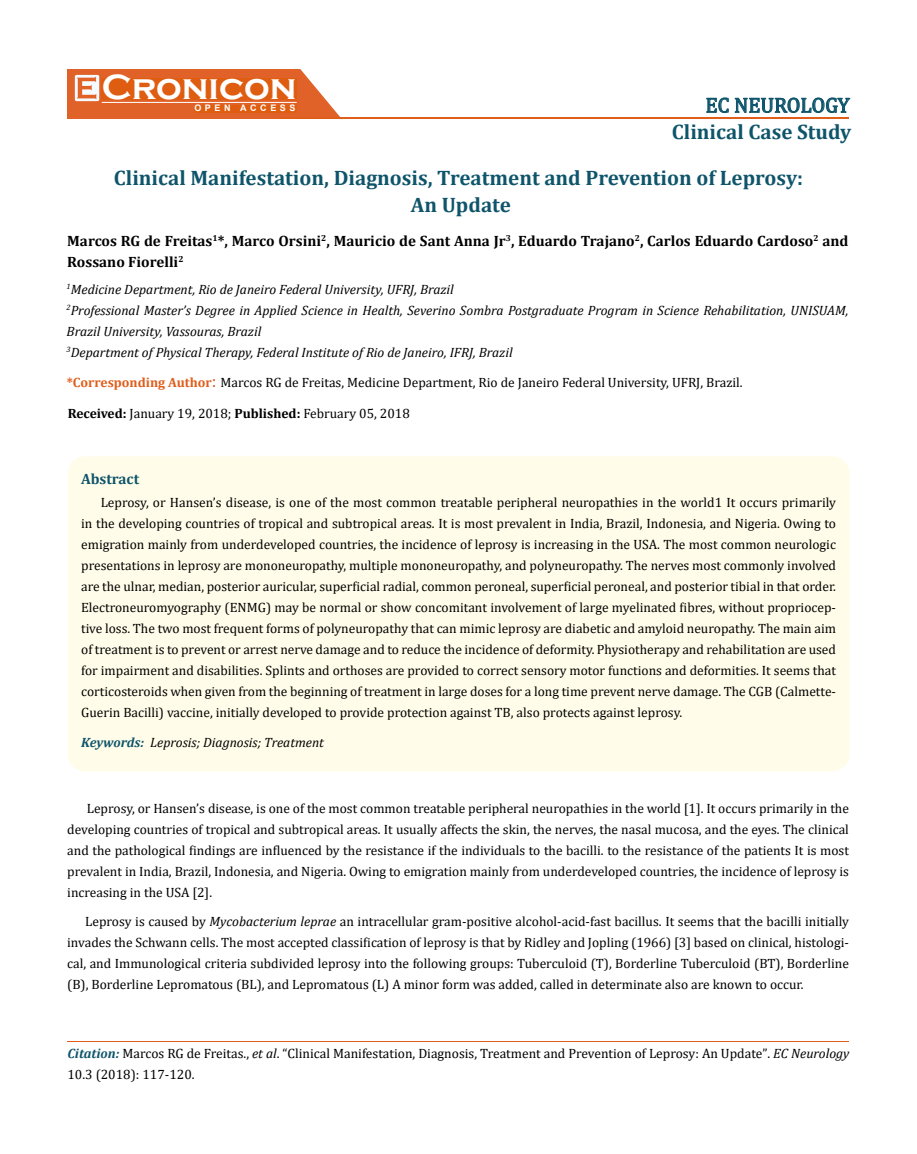
<style>
.page{position:relative;width:917px;height:1154px;background:#fff}
.page>*{position:absolute;margin:0;border:0;box-sizing:border-box;transform-origin:0 0}
.t1{font:700 36px "Copperplate Gothic";color:#fff}
.t2{font:700 21px/45.5px "Cambria";color:#0e546a}
.t3{font:21px "Cambria";color:#0e546a}
.t4{font:700 15px/21px "Cambria";color:#000}
.t5{font:700 15px "Cambria";color:#0e546a}
.t6{font:13.5px/21px "Cambria";color:#000;text-align:justify}
.t7{font:italic 13.5px/21px "Cambria";color:#000}
.t8{font:700 9px "Arial";letter-spacing:.4em;color:#fff}
.s1{font-weight:700;color:#e05d1a}
.s2{font-size:18px;color:#e05d1a}
.s3{font-weight:700}
.s4{font-weight:700;color:#0e546a}
.s5{font-style:italic}
.s6{font-weight:700;font-style:italic;color:#0e546a}
.s7{font-size:13.35px}
</style>
<div class="page">
<div style="left:67px;top:70px;width:290px;height:49px;background:#e06228"></div>
<svg style="left:300px;top:69px;width:90px;height:49px"></svg>
<img style="left:75px;top:75px;width:24px;height:26px">
<div style="left:102px;top:79px;width:195px;height:21px;background:#df5d11"></div>
<div style="left:194px;top:105px;width:103px;height:7px;background:#df5d11"></div>
<svg style="left:706px;top:97px;width:144px;height:16px"></svg>
<hr style="left:102px;top:102px;width:194px;height:1px;background:#fff">
<hr style="left:279px;top:118px;width:569px;height:1px;background:#e05d1a">
<hr style="left:67px;top:1041px;width:782px;height:1px;background:#e05d1a">
<div style="left:68px;top:456px;width:781px;height:315px;background:#fffde9;border-radius:18px"></div>
<h1 class="t1" style="left:102px;top:68px;width:196px">Cronicon</h1>
<p class="t8" style="left:194px;top:102px;width:103px">OPEN ACCESS</p>
<h2 class="t3" style="left:705px;top:93px;width:146px">EC NEUROLOGY</h2>
<h2 class="t2" style="left:114px;top:109px;width:739px;text-indent:558px">Clinical Case Study<br>Clinical Manifestation, Diagnosis, Treatment and Prevention of Leprosy:</h2>
<h2 class="t2" style="left:411px;top:181px;width:102px">An Update</h2>
<p class="t4" style="left:67px;top:229px;width:782px">Marcos RG de Freitas<sup>1</sup>*, Marco Orsini<sup>2</sup>, Mauricio de Sant Anna Jr<sup>3</sup>, Eduardo Trajano<sup>2</sup>, Carlos Eduardo Cardoso<sup>2</sup> and<br>Rossano Fiorelli<sup>2</sup></p>
<p class="t7" style="left:67px;top:278px;width:783px"><sup>1</sup>Medicine Department, Rio de Janeiro Federal University, UFRJ, Brazil<br><sup>2</sup>Professional Master’s Degree in Applied Science in Health, Severino Sombra Postgraduate Program in Science Rehabilitation, UNISUAM, Brazil University, Vassouras, Brazil<br><sup>3</sup>Department of Physical Therapy, Federal Institute of Rio de Janeiro, IFRJ, Brazil</p>
<p class="t6" style="left:67px;top:372px;width:677px"><span class="s1">*Corresponding Author</span><span class="s2">:</span> Marcos RG de Freitas, Medicine Department, Rio de Janeiro Federal University, UFRJ, Brazil.</p>
<p class="t6" style="left:68px;top:403px;width:343px"><span class="s3">Received:</span> January 19, 2018; <span class="s3">Published:</span> February 05, 2018</p>
<p class="t5" style="left:81px;top:468px;width:60px">Abstract</p>
<p class="t6" style="left:81px;top:492px;width:756px;text-indent:19px">Leprosy, or Hansen’s disease, is one of the most common treatable peripheral neuropathies in the world1 It occurs primarily in the developing countries of tropical and subtropical areas. It is most prevalent in India, Brazil, Indonesia, and Nigeria. Owing to emigration mainly from underdeveloped countries, the incidence of leprosy is increasing in the USA. The most common neurologic presentations in leprosy are mononeuropathy, multiple mononeuropathy, and polyneuropathy. The nerves most commonly involved are the ulnar, median, posterior auricular, superficial radial, common peroneal, superficial peroneal, and posterior tibial in that order.<br>Electroneuromyography (ENMG) may be normal or show concomitant involvement of large myelinated fibres, without propriocep&shy;tive loss. The two most frequent forms of polyneuropathy that can mimic leprosy are diabetic and amyloid neuropathy. The main aim of treatment is to prevent or arrest nerve damage and to reduce the incidence of deformity. Physiotherapy and rehabilitation are used for impairment and disabilities. Splints and orthoses are provided to correct sensory motor functions and deformities. It seems that corticosteroids when given from the beginning of treatment in large doses for a long time prevent nerve damage. The CGB (Calmette-Guerin Bacilli) vaccine, initially developed to provide protection against TB, also protects against leprosy.</p>
<p class="t7" style="left:81px;top:731px;width:244px"><span class="s4">Keywords:</span> Leprosis; Diagnosis; Treatment</p>
<p class="t6" style="left:67px;top:797px;width:783px;text-indent:19px">Leprosy, or Hansen’s disease, is one of the most common treatable peripheral neuropathies in the world [1]. It occurs primarily in the developing countries of tropical and subtropical areas. It usually affects the skin, the nerves, the nasal mucosa, and the eyes. The clinical and the pathological findings are influenced by the resistance if the individuals to the bacilli. to the resistance of the patients It is most prevalent in India, Brazil, Indonesia, and Nigeria. Owing to emigration mainly from underdeveloped countries, the incidence of leprosy is increasing in the USA [2].</p>
<p class="t6" style="left:67px;top:910px;width:783px;text-indent:18px">Leprosy is caused by <span class="s5">Mycobacterium leprae</span> an intracellular gram-positive alcohol-acid-fast bacillus. It seems that the bacilli initially invades the Schwann cells. The most accepted classification of leprosy is that by Ridley and Jopling (1966) [3] based on clinical, histologi&shy;cal, and Immunological criteria subdivided leprosy into the following groups: Tuberculoid (T), Borderline Tuberculoid (BT), Borderline (B), Borderline Lepromatous (BL), and Lepromatous (L) A minor form was added, called in determinate also are known to occur.</p>
<p class="t6" style="left:67px;top:1042px;width:783px"><span class="s6">Citation:</span> Marcos RG de Freitas., <span class="s5">et al</span>. “Clinical Manifestation, Diagnosis, Treatment and Prevention of Leprosy: An Update”<span class="s7">.</span> <span class="s5">EC Neurology<br></span><span class="s7">10</span>.3 (2018): 117-120<span class="s7">.</span></p>
</div>
